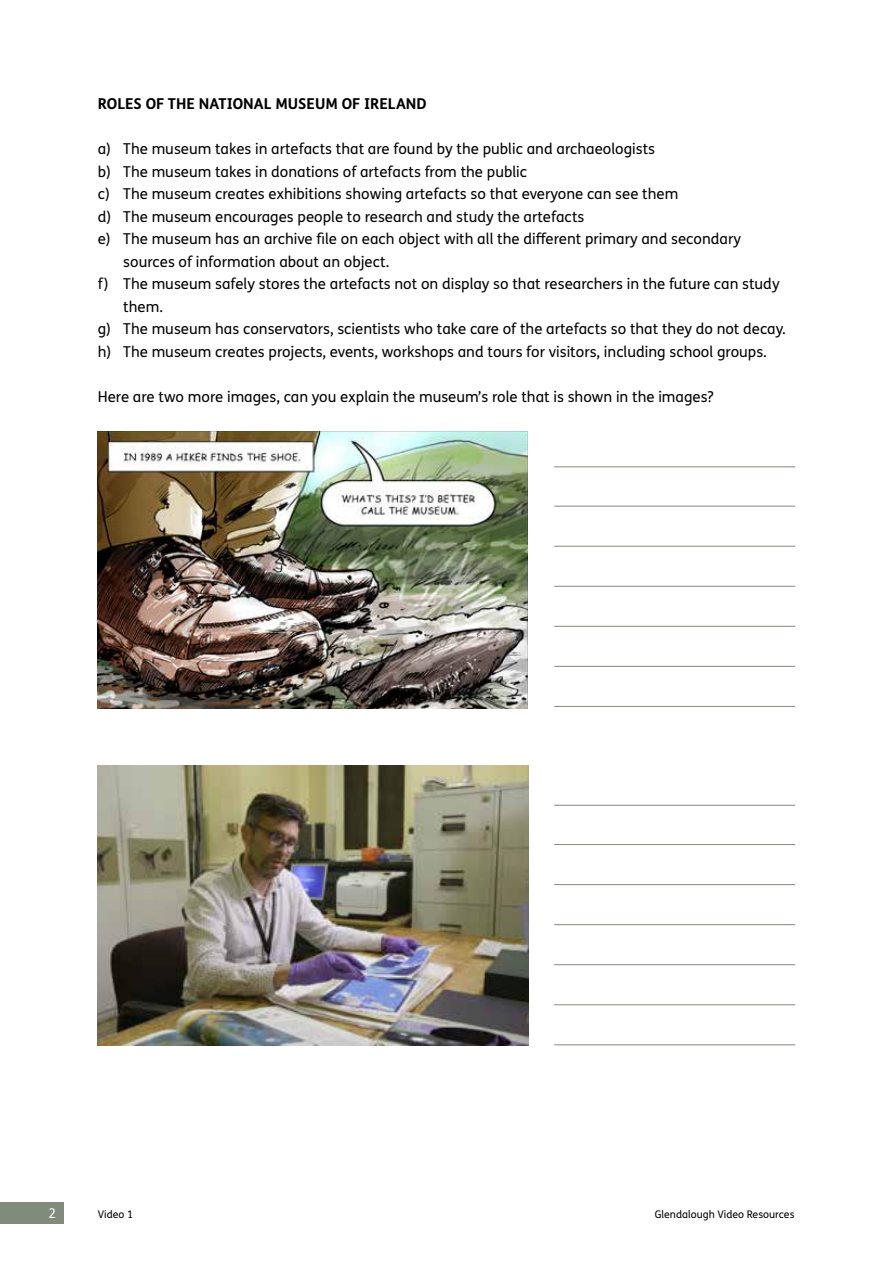
<style>
.page{position:relative;width:893px;height:1263px;background:#fff}
.page>*{position:absolute;margin:0;border:0;box-sizing:border-box;transform-origin:0 0}
.t1{font:15px "FS Me Pro";color:#000}
.t2{font:700 15px "FS Me Pro";color:#000}
.t3{font:13.5px "FS Me Pro";color:#fff}
.t4{font:10.5px "FS Me Pro";color:#000}
</style>
<div class="page">
<img style="left:98px;top:765px;width:430px;height:280px">
<hr style="left:554px;top:466px;width:241px;height:1px;background:#808b7c">
<hr style="left:554px;top:506px;width:241px;height:1px;background:#808b7c">
<hr style="left:554px;top:546px;width:241px;height:1px;background:#808b7c">
<hr style="left:554px;top:586px;width:241px;height:1px;background:#808b7c">
<hr style="left:554px;top:626px;width:241px;height:1px;background:#808b7c">
<hr style="left:554px;top:666px;width:241px;height:1px;background:#808b7c">
<hr style="left:554px;top:706px;width:241px;height:1px;background:#808b7c">
<hr style="left:554px;top:805px;width:241px;height:1px;background:#808b7c">
<hr style="left:554px;top:844px;width:241px;height:1px;background:#808b7c">
<hr style="left:554px;top:884px;width:241px;height:1px;background:#808b7c">
<hr style="left:554px;top:924px;width:241px;height:1px;background:#808b7c">
<hr style="left:554px;top:964px;width:241px;height:1px;background:#808b7c">
<hr style="left:554px;top:1004px;width:241px;height:1px;background:#808b7c">
<hr style="left:554px;top:1044px;width:241px;height:1px;background:#808b7c">
<div style="left:0;top:1202px;width:64px;height:22px;background:#808b7c"></div>
<img style="left:98px;top:431px;width:430px;height:278px">
<p class="t2" style="left:98px;top:92px;width:330px">ROLES OF THE NATIONAL MUSEUM OF IRELAND</p>
<p class="t1" style="left:98px;top:138px;width:559px">a) The museum takes in artefacts that are found by the public and archaeologists</p>
<p class="t1" style="left:98px;top:161px;width:431px">b) The museum takes in donations of artefacts from the public</p>
<p class="t1" style="left:98px;top:183px;width:582px">c) The museum creates exhibitions showing artefacts so that everyone can see them</p>
<p class="t1" style="left:98px;top:206px;width:488px">d) The museum encourages people to research and study the artefacts</p>
<p class="t1" style="left:98px;top:228px;width:645px">e) The museum has an archive file on each object with all the different primary and secondary</p>
<p class="t1" style="left:123px;top:251px;width:268px">sources of information about an object.</p>
<p class="t1" style="left:98px;top:273px;width:683px">f) The museum safely stores the artefacts not on display so that researchers in the future can study</p>
<p class="t1" style="left:123px;top:296px;width:41px">them.</p>
<p class="t1" style="left:98px;top:318px;width:689px">g) The museum has conservators, scientists who take care of the artefacts so that they do not decay.</p>
<p class="t1" style="left:98px;top:341px;width:671px">h) The museum creates projects, events, workshops and tours for visitors, including school groups.</p>
<p class="t1" style="left:98px;top:386px;width:617px">Here are two more images, can you explain the museum’s role that is shown in the images?</p>
<p class="t3" style="left:49px;top:1204px;width:9px">2</p>
<p class="t4" style="left:98px;top:1207px;width:37px">Video 1</p>
<p class="t4" style="left:655px;top:1207px;width:141px">Glendalough Video Resources</p>
</div>
